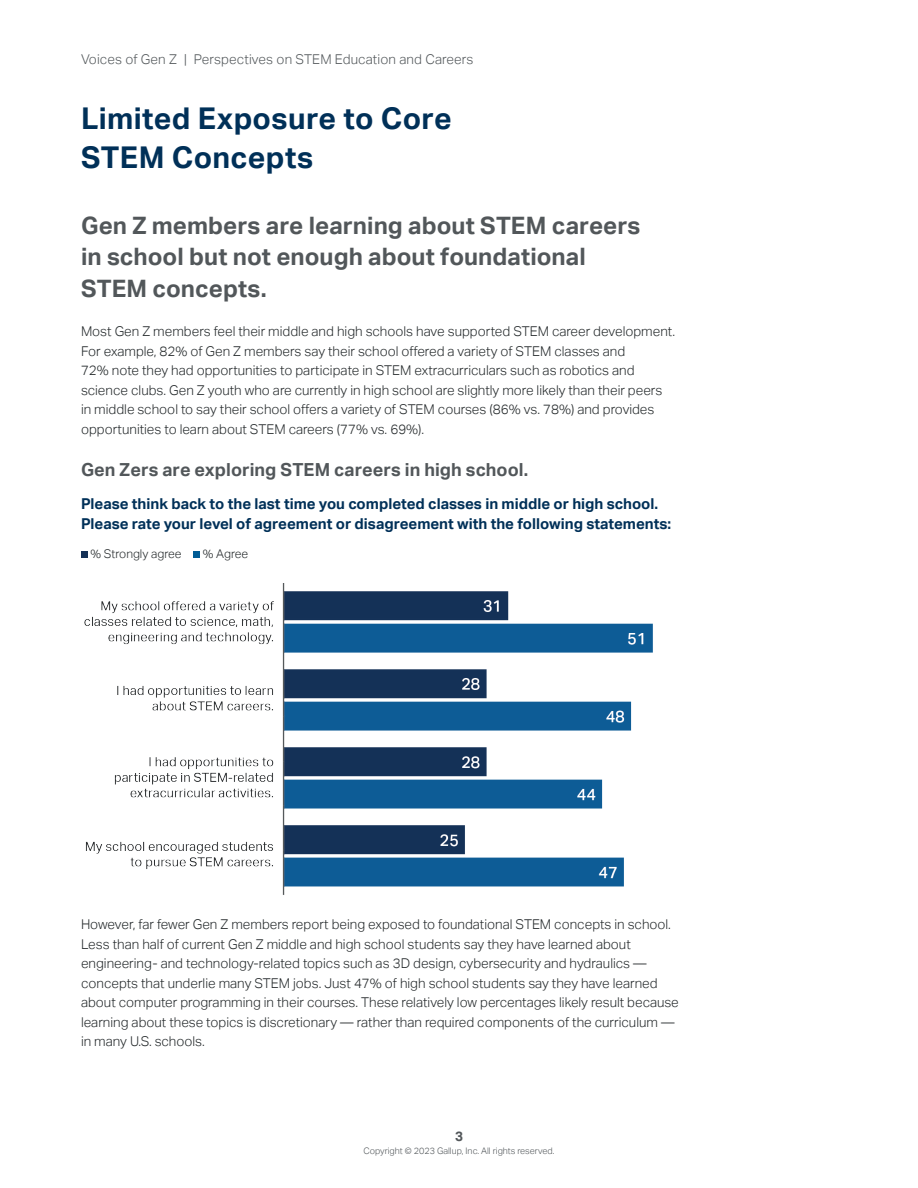
<style>
.page{position:relative;width:918px;height:1188px;background:#fff}
.page>*{position:absolute;margin:0;border:0;box-sizing:border-box;transform-origin:0 0}
.section_header{font:700 30px/39px "Aktiv Grotesk";letter-spacing:.01em;color:#003058}
.subhead_main{font:700 24px/31.5px "Aktiv Grotesk";letter-spacing:.005em;color:#52575a}
.element_title{font:700 18px "Aktiv Grotesk";letter-spacing:.005em;color:#52575a}
.heading{font:700 15px/19.5px "Aktiv Grotesk";color:#003058}
.body{font:300 13.5px/19.5px "Aktiv Grotesk";color:#23282a}
.t1{font:300 13.5px "Aktiv Grotesk";letter-spacing:.01em;color:#52575a}
.t2{font:700 13.5px "Aktiv Grotesk";color:#52575a}
.legend{font:300 12px "Aktiv Grotesk";color:#23282a}
.t3{font:300 9px "Aktiv Grotesk";color:#52575a}
</style>
<div class="page">
<div style="left:81px;top:551px;width:7px;height:7px;background:#153157"></div>
<div style="left:193px;top:551px;width:7px;height:7px;background:#005c95"></div>
<img style="left:84px;top:583px;width:569px;height:312px">
<p class="t1" style="left:81px;top:51px;width:394px">Voices of Gen Z | Perspectives on STEM Education and Careers</p>
<h2 class="section_header" style="left:81px;top:100px;width:372px">Limited Exposure to Core<br>STEM Concepts</h2>
<p class="subhead_main" style="left:81px;top:210px;width:561px">Gen Z members are learning about STEM careers in school but not enough about foundational<br>STEM concepts.</p>
<p class="body" style="left:81px;top:322px;width:596px">Most Gen Z members feel their middle and high schools have supported STEM career development.<br>For example, 82% of Gen Z members say their school offered a variety of STEM classes and<br>72% note they had opportunities to participate in STEM extracurriculars such as robotics and science clubs. Gen Z youth who are currently in high school are slightly more likely than their peers in middle school to say their school offers a variety of STEM courses (86% vs. 78%) and provides opportunities to learn about STEM careers (77% vs. 69%).</p>
<p class="element_title" style="left:81px;top:460px;width:449px">Gen Zers are exploring STEM careers in high school.</p>
<p class="heading" style="left:81px;top:495px;width:592px">Please think back to the last time you completed classes in middle or high school.<br>Please rate your level of agreement or disagreement with the following statements:</p>
<p class="legend" style="left:90px;top:547px;width:93px">% Strongly agree</p>
<p class="legend" style="left:203px;top:547px;width:47px">% Agree</p>
<p class="body" style="left:81px;top:915px;width:599px">However, far fewer Gen Z members report being exposed to foundational STEM concepts in school.<br>Less than half of current Gen Z middle and high school students say they have learned about engineering- and technology-related topics such as 3D design, cybersecurity and hydraulics — concepts that underlie many STEM jobs. Just 47% of high school students say they have learned about computer programming in their courses. These relatively low percentages likely result because learning about these topics is discretionary — rather than required components of the curriculum — in many U.S. schools.</p>
<p class="t2" style="left:455px;top:1128px;width:9px">3</p>
<p class="t3" style="left:363px;top:1146px;width:193px">Copyright © 2023 Gallup, Inc. All rights reserved.</p>
</div>
